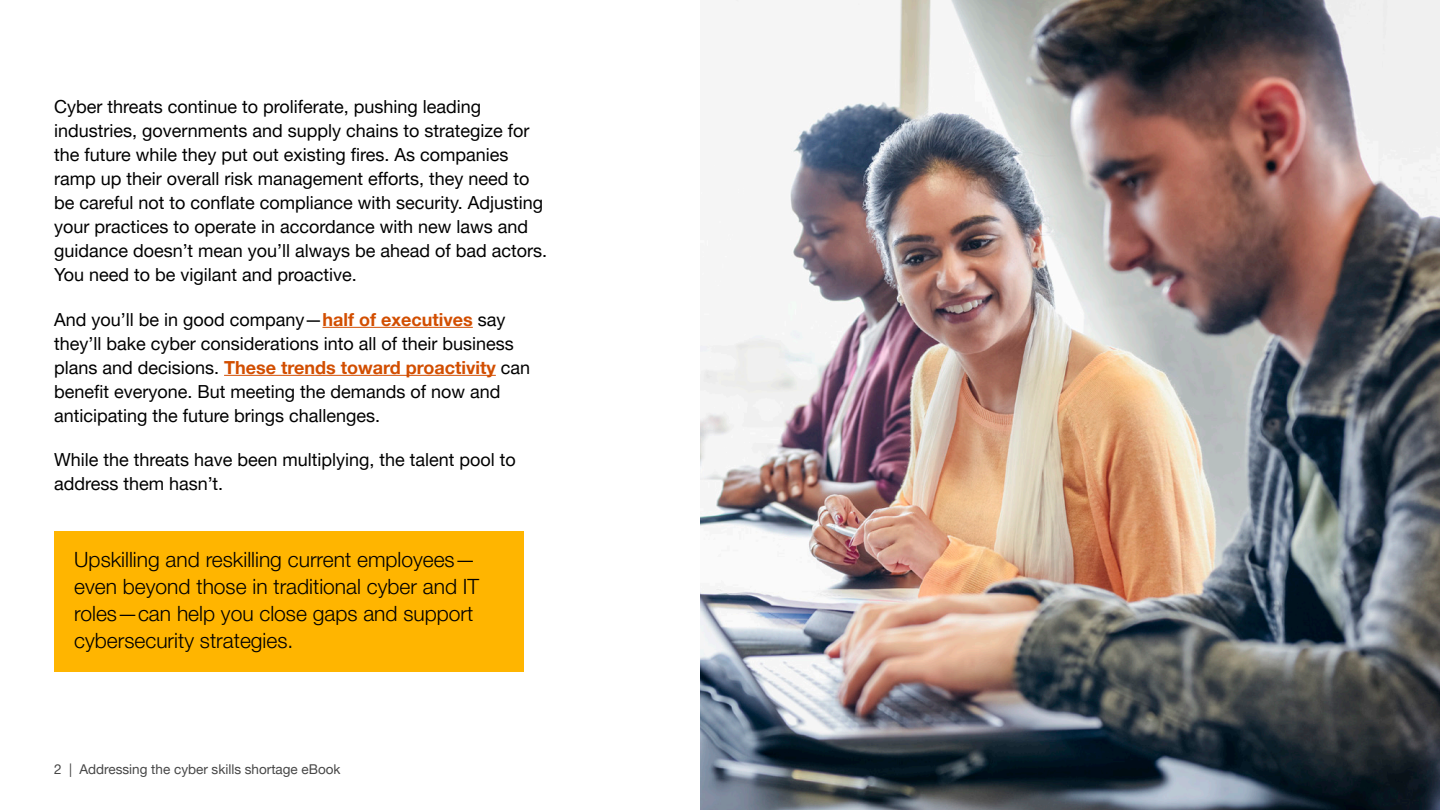
<style>
.page{position:relative;width:1440px;height:810px;background:#fff}
.page>*{position:absolute;margin:0;border:0;box-sizing:border-box;transform-origin:0 0}
.Body___Copy__black{font:300 21px/27px "Helvetica Neue LT Pro";color:#000}
.Body___Copy__black-2{font:18px/24px "Helvetica Neue LT Pro";color:#000}
.t1{font:13.5px "Helvetica Neue LT Pro";color:#464646}
.s1{font-weight:700;color:#d24e00}
</style>
<div class="page">
<div style="left:54px;top:531px;width:469px;height:141px;background:#ffb500"></div>
<hr style="left:322px;top:327px;width:151px;height:1px;background:#d24e00">
<hr style="left:224px;top:375px;width:272px;height:1px;background:#d24e00">
<img style="left:700px;top:0;width:740px;height:810px">
<p class="Body___Copy__black-2" style="left:54px;top:94px;width:495px">Cyber threats continue to proliferate, pushing leading industries, governments and supply chains to strategize for the future while they put out existing fires. As companies ramp up their overall risk management efforts, they need to be careful not to conflate compliance with security. Adjusting your practices to operate in accordance with new laws and guidance doesn’t mean you’ll always be ahead of bad actors.<br>You need to be vigilant and proactive.</p>
<p class="Body___Copy__black-2" style="left:54px;top:307px;width:478px">And you’ll be in good company—<span class="s1">half of executives</span> say they’ll bake cyber considerations into all of their business plans and decisions. <span class="s1">These trends toward proactivity</span> can benefit everyone. But meeting the demands of now and anticipating the future brings challenges.</p>
<p class="Body___Copy__black-2" style="left:54px;top:447px;width:463px">While the threats have been multiplying, the talent pool to address them hasn’t.</p>
<p class="Body___Copy__black" style="left:74px;top:545px;width:406px">Upskilling and reskilling current employees— even beyond those in traditional cyber and IT roles—can help you close gaps and support cybersecurity strategies.</p>
<p class="t1" style="left:54px;top:761px;width:288px">2 | Addressing the cyber skills shortage eBook</p>
</div>
